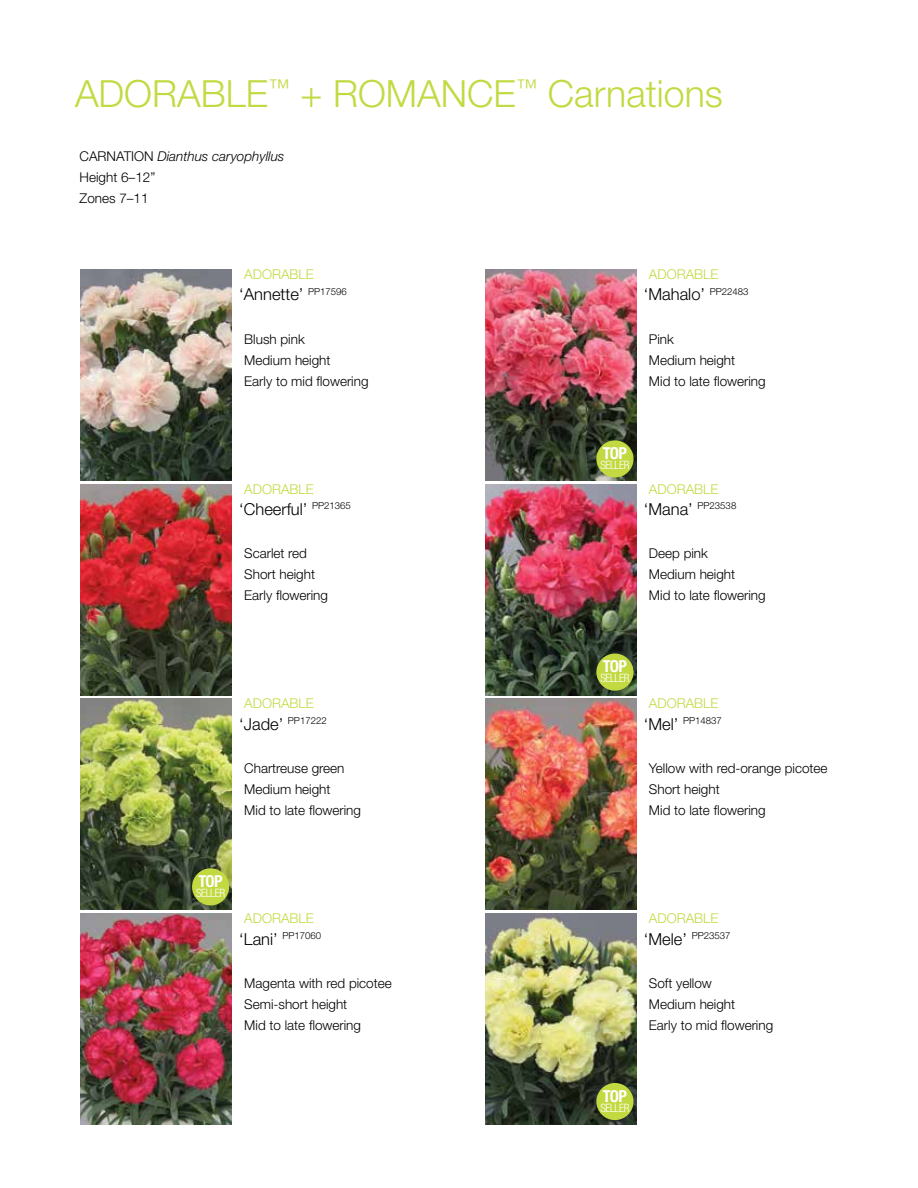
<style>
.page{position:relative;width:918px;height:1188px;background:#fff}
.page>*{position:absolute;margin:0;border:0;box-sizing:border-box;transform-origin:0 0}
.t1{font:300 37.5px "Helvetica Neue LT Std";color:#c3d941}
.t2{font:300 16.5px "Helvetica Neue LT Std";color:#000}
.t3{font:700 condensed 16.5px "Helvetica Neue LT Std";letter-spacing:-.045em;color:#fff}
.t4{font:300 13.5px/21px "Helvetica Neue LT Std";color:#000}
.t5{font:300 13.5px "Helvetica Neue LT Std";color:#c3d941}
.t6{font:300 condensed 11.55px "Helvetica Neue LT Std";letter-spacing:-.04em;color:#fff}
.t7{font:300 9.6px "Helvetica Neue LT Std";color:#000}
.s1{font-style:italic}
.s2{font-size:16.5px}
</style>
<div class="page">
<img style="left:80px;top:270px;width:152px;height:211px">
<img style="left:80px;top:699px;width:152px;height:211px">
<img style="left:485px;top:270px;width:152px;height:210px">
<img style="left:485px;top:484px;width:152px;height:211px">
<img style="left:485px;top:913px;width:152px;height:211px">
<img style="left:485px;top:699px;width:152px;height:211px">
<img style="left:80px;top:484px;width:152px;height:211px">
<img style="left:80px;top:913px;width:152px;height:211px">
<div style="left:596px;top:440px;width:38px;height:38px;background:#c3d941;border-radius:50%"></div>
<div style="left:596px;top:654px;width:38px;height:37px;background:#c3d941;border-radius:50%"></div>
<div style="left:596px;top:1083px;width:38px;height:37px;background:#c3d941;border-radius:50%"></div>
<div style="left:192px;top:868px;width:37px;height:37px;background:#c3d941;border-radius:50%"></div>
<h1 class="t1" style="left:75px;top:71px;width:649px">ADORABLE<sup>™</sup> + ROMANCE<sup>™</sup> Carnations</h1>
<p class="t4" style="left:80px;top:146px;width:206px">CARNATION <span class="s1">Dianthus caryophyllus<br></span>Height 6–12”<br>Zones 7–11</p>
<p class="t5" style="left:244px;top:266px;width:19px">Adorable</p>
<p class="t2" style="left:239px;top:284px;width:109px">‘Annette’ <sup>PP17596</sup></p>
<p class="t4" style="left:244px;top:328px;width:126px">Blush pink<br>Medium height<br>Early to mid flowering</p>
<p class="t5" style="left:244px;top:480px;width:19px">Adorable</p>
<p class="t2" style="left:239px;top:499px;width:113px">‘Cheerful’ <sup>PP21365</sup></p>
<p class="t4" style="left:244px;top:543px;width:85px">Scarlet red<br>Short height<br>Early flowering</p>
<p class="t5" style="left:244px;top:695px;width:19px">Adorable</p>
<p class="t7" style="left:239px;top:715px;width:89px"><span class="s2">‘Jade’</span> PP17222</p>
<p class="t4" style="left:244px;top:758px;width:118px">Chartreuse green<br>Medium height<br>Mid to late flowering</p>
<p class="t3" style="left:199px;top:871px;width:26px">TOP</p>
<p class="t6" style="left:196px;top:886px;width:31px">SELLER</p>
<p class="t5" style="left:244px;top:910px;width:19px">Adorable</p>
<p class="t7" style="left:239px;top:930px;width:83px"><span class="s2">‘Lani’</span> PP17060</p>
<p class="t4" style="left:244px;top:973px;width:149px">Magenta with red picotee<br>Semi-short height<br>Mid to late flowering</p>
<p class="t5" style="left:649px;top:266px;width:19px">Adorable</p>
<p class="t2" style="left:644px;top:284px;width:106px">‘Mahalo’ <sup>PP22483</sup></p>
<p class="t4" style="left:649px;top:328px;width:118px">Pink<br>Medium height<br>Mid to late flowering</p>
<p class="t3" style="left:603px;top:443px;width:26px">TOP</p>
<p class="t6" style="left:600px;top:459px;width:31px">SELLER</p>
<p class="t5" style="left:649px;top:480px;width:19px">Adorable</p>
<p class="t7" style="left:644px;top:500px;width:94px"><span class="s2">‘Mana’</span> PP23538</p>
<p class="t4" style="left:649px;top:543px;width:118px">Deep pink<br>Medium height<br>Mid to late flowering</p>
<p class="t3" style="left:603px;top:657px;width:26px">TOP</p>
<p class="t6" style="left:600px;top:672px;width:31px">SELLER</p>
<p class="t5" style="left:649px;top:695px;width:19px">Adorable</p>
<p class="t7" style="left:644px;top:715px;width:79px"><span class="s2">‘Mel’</span> PP14837</p>
<p class="t4" style="left:649px;top:758px;width:180px">Yellow with red-orange picotee<br>Short height<br>Mid to late flowering</p>
<p class="t5" style="left:649px;top:910px;width:19px">Adorable</p>
<p class="t7" style="left:644px;top:930px;width:88px"><span class="s2">‘Mele’</span> PP23537</p>
<p class="t4" style="left:649px;top:973px;width:126px">Soft yellow<br>Medium height<br>Early to mid flowering</p>
<p class="t3" style="left:603px;top:1086px;width:26px">TOP</p>
<p class="t6" style="left:600px;top:1101px;width:31px">SELLER</p>
</div>
